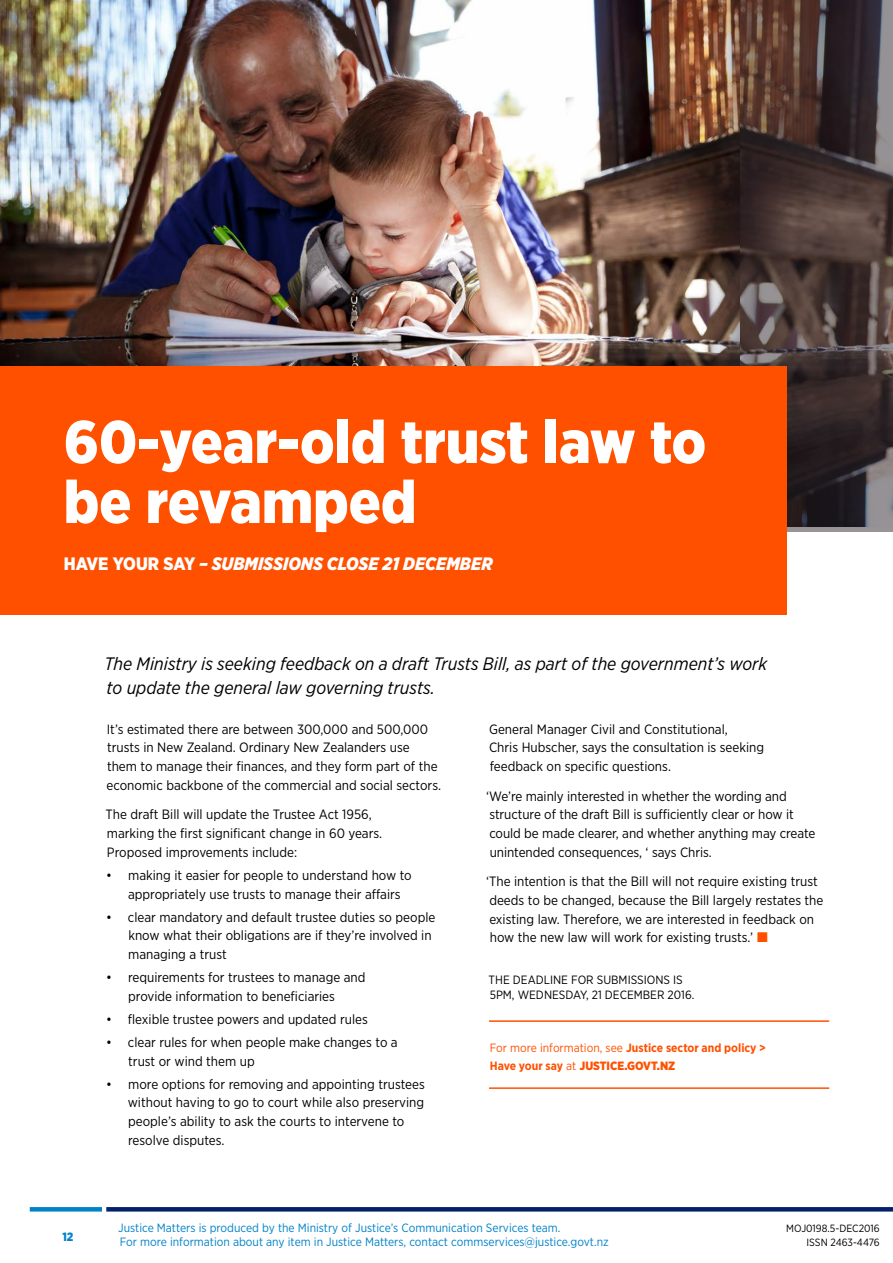
<style>
.page{position:relative;width:893px;height:1263px;background:#fff}
.page>*{position:absolute;margin:0;border:0;box-sizing:border-box;transform-origin:0 0}
.t1{font:900 60px/60px "Gotham Narrow";color:#fff}
.t2{font:italic 18px/24px "Gotham Narrow";color:#000}
.t3{font:italic 900 18px "Gotham Narrow";color:#fff}
.t4{font:13.5px/18.8px "Gotham Narrow";color:#000}
.t5{font:12px "Gotham Narrow";color:#0082c9}
.t6{font:700 12px/18.8px "Gotham Narrow";color:#ff5000}
.t7{font:12px/14.4px "Gotham Narrow";color:#000}
.t8{font:900 12px "Gotham Narrow";color:#0082c9}
.t9{font:10.5px "Gotham Narrow";color:#000}
.s1{font-style:normal}
.s2{font-weight:400}
.s3{font-weight:900}
</style>
<div class="page">
<svg style="left:30px;top:1207px;width:72px;height:4px"></svg>
<svg style="left:106px;top:1207px;width:787px;height:4px;background:#06256b"></svg>
<img style="left:0;top:0;width:702px;height:366px">
<hr style="left:489px;top:1020px;width:340px;height:2px;background:#ff5000">
<hr style="left:489px;top:1087px;width:340px;height:2px;background:#ff5000">
<svg style="left:702px;top:0;width:191px;height:531px;background:#4c3c38"></svg>
<div style="left:0;top:366px;width:787px;height:248px;background:#ff5000"></div>
<h1 class="t1" style="left:64px;top:411px;width:644px">60-year-old trust law to be revamped</h1>
<h2 class="t3" style="left:64px;top:552px;width:430px"><span class="s1">HAVE YOUR SAY</span> – SUBMISSIONS CLOSE 21 DECEMBER</h2>
<p class="t8" style="left:62px;top:1229px;width:13px">12</p>
<h2 class="t2" style="left:104px;top:651px;width:664px">The Ministry is seeking feedback on a draft Trusts Bill, as part of the government’s work to update the general law governing trusts.</h2>
<p class="t4" style="left:107px;top:719px;width:336px">It’s estimated there are between 300,000 and 500,000 trusts in New Zealand. Ordinary New Zealanders use them to manage their finances, and they form part of the economic backbone of the commercial and social sectors.</p>
<p class="t4" style="left:106px;top:805px;width:278px">The draft Bill will update the Trustee Act 1956, marking the first significant change in 60 years.<br>Proposed improvements include:</p>
<p class="t4" style="left:128px;top:865px;width:285px;text-indent:-22px">• making it easier for people to understand how to appropriately use trusts to manage their affairs</p>
<p class="t4" style="left:128px;top:907px;width:309px;text-indent:-22px">• clear mandatory and default trustee duties so people know what their obligations are if they’re involved in managing a trust</p>
<p class="t4" style="left:128px;top:968px;width:239px;text-indent:-22px">• requirements for trustees to manage and provide information to beneficiaries</p>
<p class="t4" style="left:106px;top:1009px;width:263px">• flexible trustee powers and updated rules</p>
<p class="t4" style="left:128px;top:1032px;width:271px;text-indent:-22px">• clear rules for when people make changes to a trust or wind them up</p>
<p class="t4" style="left:128px;top:1074px;width:299px;text-indent:-22px">• more options for removing and appointing trustees without having to go to court while also preserving people’s ability to ask the courts to intervene to resolve disputes.</p>
<p class="t4" style="left:489px;top:719px;width:277px">General Manager Civil and Constitutional,<br>Chris Hubscher, says the consultation is seeking feedback on specific questions.</p>
<p class="t4" style="left:486px;top:786px;width:331px">‘We’re mainly interested in whether the wording and structure of the draft Bill is sufficiently clear or how it could be made clearer, and whether anything may create unintended consequences, ‘ says Chris.</p>
<p class="t4" style="left:486px;top:872px;width:339px">‘The intention is that the Bill will not require existing trust deeds to be changed, because the Bill largely restates the existing law. Therefore, we are interested in feedback on how the new law will work for existing trusts.’</p>
<p class="t7" style="left:489px;top:973px;width:207px">THE DEADLINE FOR SUBMISSIONS IS<br>5PM, WEDNESDAY, 21 DECEMBER 2016.</p>
<p class="t6" style="left:490px;top:1038px;width:278px"><span class="s2">For more information, see</span> Justice sector and policy &gt;<br>Have your say <span class="s2">at</span> <span class="s3">JUSTICE.GOVT.NZ</span></p>
<p class="t5" style="left:118px;top:1220px;width:444px">Justice Matters is produced by the Ministry of Justice’s Communication Services team.</p>
<p class="t9" style="left:786px;top:1222px;width:95px">MOJ0198.5-DEC2016</p>
<p class="t5" style="left:120px;top:1235px;width:490px">For more information about any item in Justice Matters, contact commservices@justice.govt.nz</p>
<p class="t9" style="left:807px;top:1236px;width:75px">ISSN 2463-4476</p>
</div>
